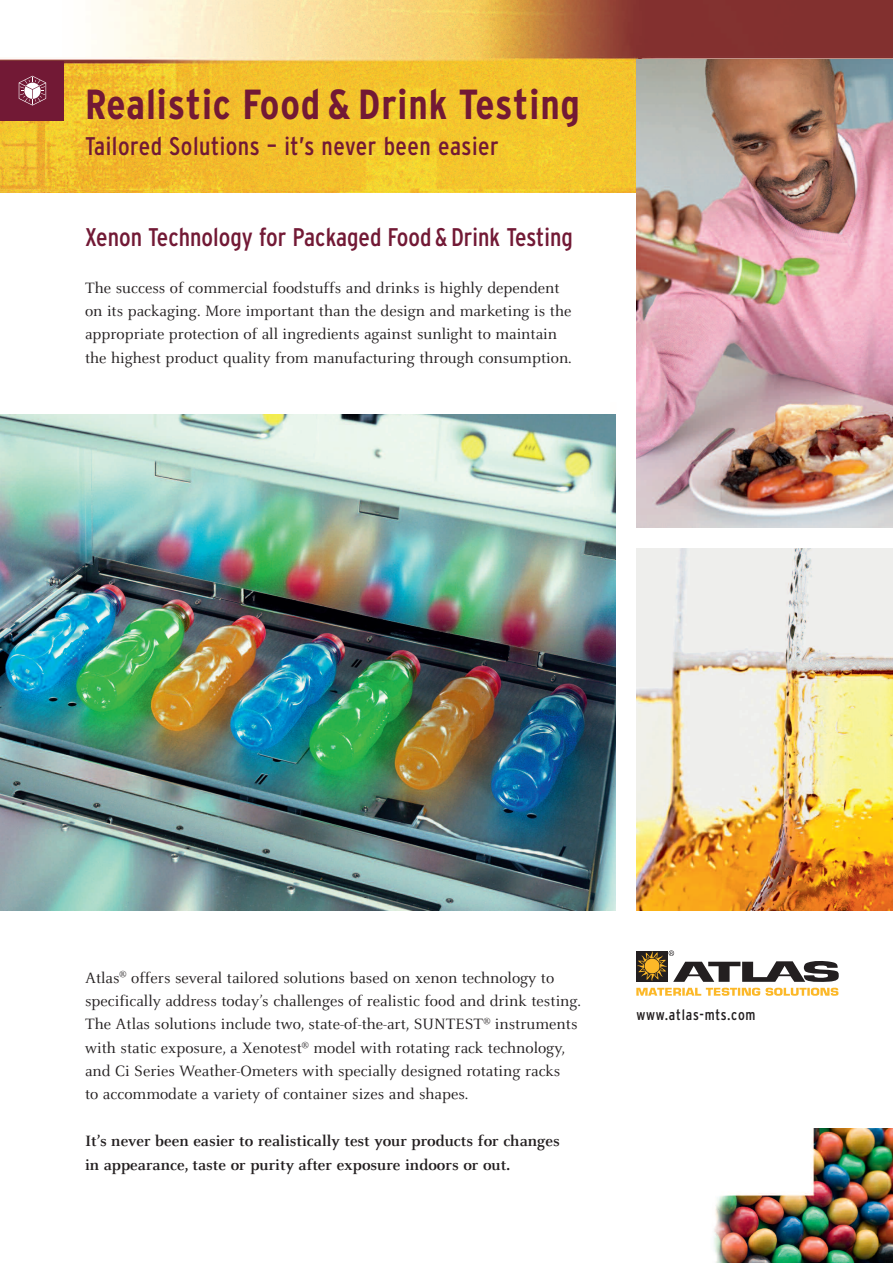
<style>
.page{position:relative;width:893px;height:1263px;background:#fff}
.page>*{position:absolute;margin:0;border:0;box-sizing:border-box;transform-origin:0 0}
.t1{font:700 condensed 42px "Interstate";letter-spacing:.02em;color:#721935}
.t2{font:condensed 25.5px "Interstate T";color:#721935}
.t3{font:condensed 25.5px "Interstate";letter-spacing:.02em;color:#721935}
.t4{font:16.5px/23.4px "Celeste";color:#231f20}
.t5{font:700 16.5px/23.4px "Celeste";color:#231f20}
.t6{font:condensed 15px "Interstate";letter-spacing:.05em;color:#231f20}
</style>
<div class="page">
<img style="left:0;top:0;width:893px;height:995px">
<div style="left:0;top:193px;width:893px;height:107px;background:#fff"></div>
<div style="left:0;top:61px;width:64px;height:59px;background:#721935"></div>
<div style="left:636px;top:950px;width:32px;height:31px;background:#231f20"></div>
<svg style="left:636px;top:988px;width:202px;height:8px"></svg>
<svg style="left:637px;top:950px;width:202px;height:32px"></svg>
<img style="left:636px;top:59px;width:257px;height:468px">
<svg style="left:19px;top:76px;width:27px;height:29px"></svg>
<img style="left:0;top:415px;width:615px;height:495px">
<img style="left:636px;top:549px;width:257px;height:361px">
<img style="left:713px;top:1128px;width:180px;height:135px">
<h1 class="t1" style="left:85px;top:80px;width:497px">Realistic Food &amp; Drink Testing</h1>
<h2 class="t3" style="left:85px;top:131px;width:415px">Tailored Solutions – it’s never been easier</h2>
<h2 class="t2" style="left:85px;top:228px;width:489px">Xenon Technology for Packaged Food &amp; Drink Testing</h2>
<p class="t4" style="left:85px;top:275px;width:488px">The success of commercial foodstuffs and drinks is highly dependent on its packaging. More important than the design and marketing is the appropriate protection of all ingredients against sunlight to maintain the highest product quality from manufacturing through consumption.</p>
<p class="t4" style="left:85px;top:965px;width:498px">Atlas<sup>®</sup> offers several tailored solutions based on xenon technology to specifically address today’s challenges of realistic food and drink testing.<br>The Atlas solutions include two, state-of-the-art, SUNTEST<sup>®</sup> instruments with static exposure, a Xenotest<sup>®</sup> model with rotating rack technology, and Ci Series Weather-Ometers with specially designed rotating racks<br>to accommodate a variety of container sizes and shapes.</p>
<p class="t5" style="left:85px;top:1129px;width:476px">It’s never been easier to realistically test your products for changes in appearance, taste or purity after exposure indoors or out.</p>
<p class="t6" style="left:636px;top:1006px;width:121px">www.atlas-mts.com</p>
</div>
